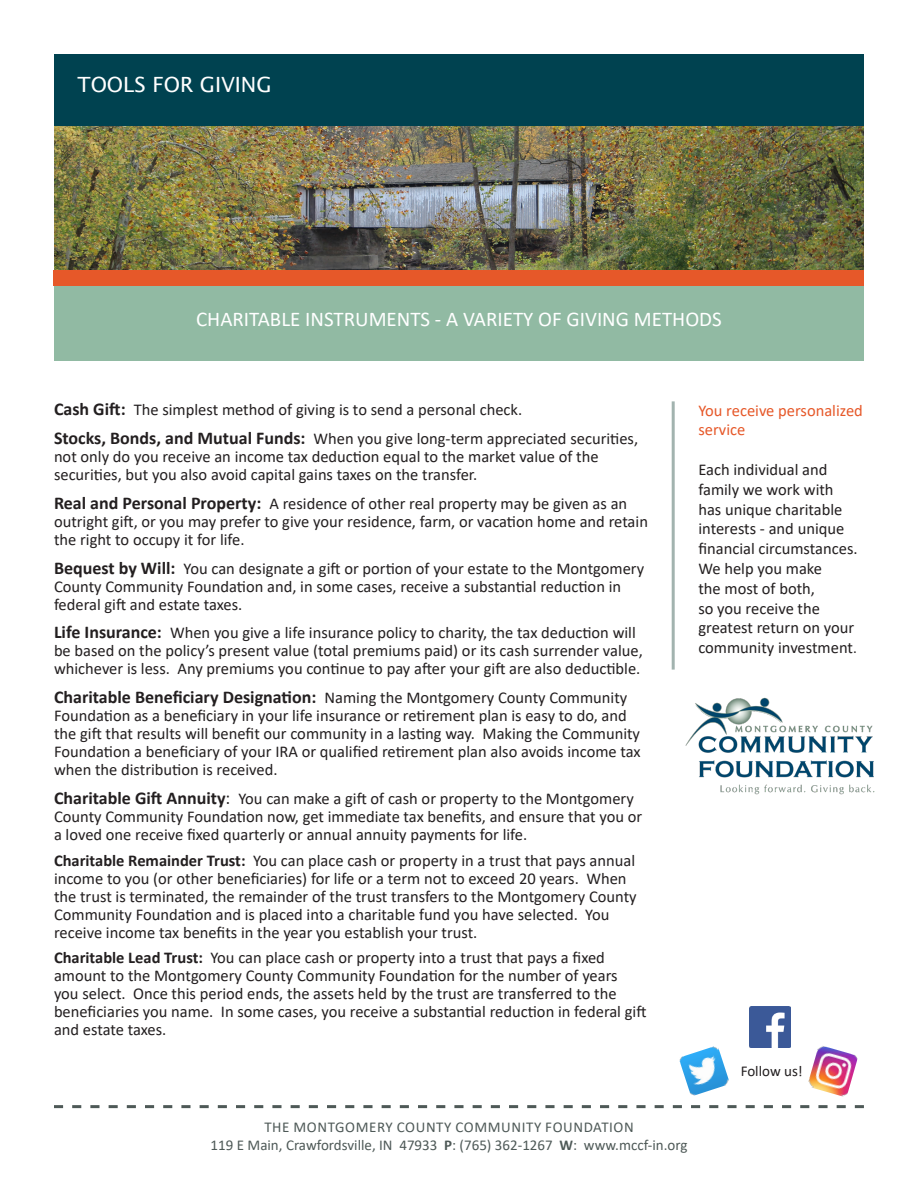
<style>
.page{position:relative;width:918px;height:1188px;background:#fff}
.page>*{position:absolute;margin:0;border:0;box-sizing:border-box;transform-origin:0 0}
.t1{font:21px "Calibri";color:#fff}
.t2{font:21px "Lucida Sans";color:#fff}
.t3{font:16.5px/18px "Calibri";color:#231f20}
.t4{font:16.5px/19.8px "Calibri";color:#e65829}
.t5{font:15px "Calibri";color:#4e5957}
.t6{font:15px "Calibri";letter-spacing:.04em;color:#4e5957}
.t7{font:15px "Calibri";color:#231f20}
.s1{font-weight:700;font-size:18px}
.s2{font-size:18px}
.s3{font-weight:700}
.s4{font-size:15px}
</style>
<div class="page">
<div style="left:54px;top:54px;width:810px;height:74px;background:#004250"></div>
<svg style="left:54px;top:1105px;width:810px;height:3px"></svg>
<hr style="left:672px;top:401px;width:3px;height:269px;background:#a2b3af">
<div style="left:54px;top:286px;width:810px;height:75px;background:#91baa3"></div>
<img style="left:54px;top:126px;width:810px;height:144px">
<div style="left:53px;top:270px;width:811px;height:16px;background:#e65829"></div>
<img style="left:685px;top:697px;width:190px;height:98px">
<img style="left:749px;top:1006px;width:41px;height:41px">
<img style="left:679px;top:1046px;width:50px;height:50px">
<img style="left:808px;top:1046px;width:50px;height:51px">
<p class="t2" style="left:77px;top:73px;width:196px">TOOLS FOR GIVING</p>
<p class="t1" style="left:196px;top:305px;width:527px">CHARITABLE INSTRUMENTS - A VARIETY OF GIVING METHODS</p>
<p class="t3" style="left:54px;top:400px;width:470px"><span class="s1">Cash Gift:</span> The simplest method of giving is to send a personal check.</p>
<p class="t3" style="left:54px;top:429px;width:586px"><span class="s1">Stocks, Bonds, and Mutual Funds:</span> When you give long-term appreciated securities, not only do you receive an income tax deduction equal to the market value of the securities, but you also avoid capital gains taxes on the transfer.</p>
<p class="t3" style="left:54px;top:494px;width:596px"><span class="s1">Real and Personal Property:</span> A residence of other real property may be given as an outright gift, or you may prefer to give your residence, farm, or vacation home and retain the right to occupy it for life.</p>
<p class="t3" style="left:54px;top:559px;width:592px"><span class="s1">Bequest by Will:</span> You can designate a gift or portion of your estate to the Montgomery<br>County Community Foundation and, in some cases, receive a substantial reduction in federal gift and estate taxes.</p>
<p class="t3" style="left:54px;top:623px;width:590px"><span class="s1">Life Insurance:</span> When you give a life insurance policy to charity, the tax deduction will be based on the policy’s present value (total premiums paid) or its cash surrender value, whichever is less. Any premiums you continue to pay after your gift are also deductible.</p>
<p class="t3" style="left:54px;top:688px;width:588px"><span class="s1">Charitable Beneficiary Designation:</span> Naming the Montgomery County Community Foundation as a beneficiary in your life insurance or retirement plan is easy to do, and the gift that results will benefit our community in a lasting way. Making the Community Foundation a beneficiary of your IRA or qualified retirement plan also avoids income tax when the distribution is received.</p>
<p class="t3" style="left:54px;top:789px;width:590px"><span class="s1">Charitable Gift Annuity</span><span class="s2">:</span> You can make a gift of cash or property to the Montgomery<br>County Community Foundation now, get immediate tax benefits, and ensure that you or a loved one receive fixed quarterly or annual annuity payments for life.</p>
<p class="t3" style="left:54px;top:851px;width:584px"><span class="s3">Charitable Remainder Trust:</span> You can place cash or property in a trust that pays annual income to you (or other beneficiaries) for life or a term not to exceed 20 years. When the trust is terminated, the remainder of the trust transfers to the Montgomery County Community Foundation and is placed into a charitable fund you have selected. You receive income tax benefits in the year you establish your trust.</p>
<p class="t3" style="left:54px;top:948px;width:594px"><span class="s3">Charitable Lead Trust:</span> You can place cash or property into a trust that pays a fixed amount to the Montgomery County Community Foundation for the number of years<br>you select. Once this period ends, the assets held by the trust are transferred to the beneficiaries you name. In some cases, you receive a substantial reduction in federal gift and estate taxes.</p>
<p class="t4" style="left:698px;top:400px;width:166px">You receive personalized service</p>
<p class="t3" style="left:698px;top:459px;width:161px;line-height:19.8px">Each individual and family we work with has unique charitable interests - and unique financial circumstances.<br>We help you make<br>the most of both,<br>so you receive the greatest return on your community investment<span class="s4">.</span></p>
<p class="t7" style="left:741px;top:1061px;width:64px">Follow us!</p>
<p class="t6" style="left:264px;top:1116px;width:371px">THE MONTGOMERY COUNTY COMMUNITY FOUNDATION</p>
<p class="t5" style="left:211px;top:1134px;width:478px">119 E Main, Crawfordsville, IN 47933 <span class="s3">P</span>: (765) 362-1267 <span class="s3">W</span>: www.mccf-in.org</p>
</div>
